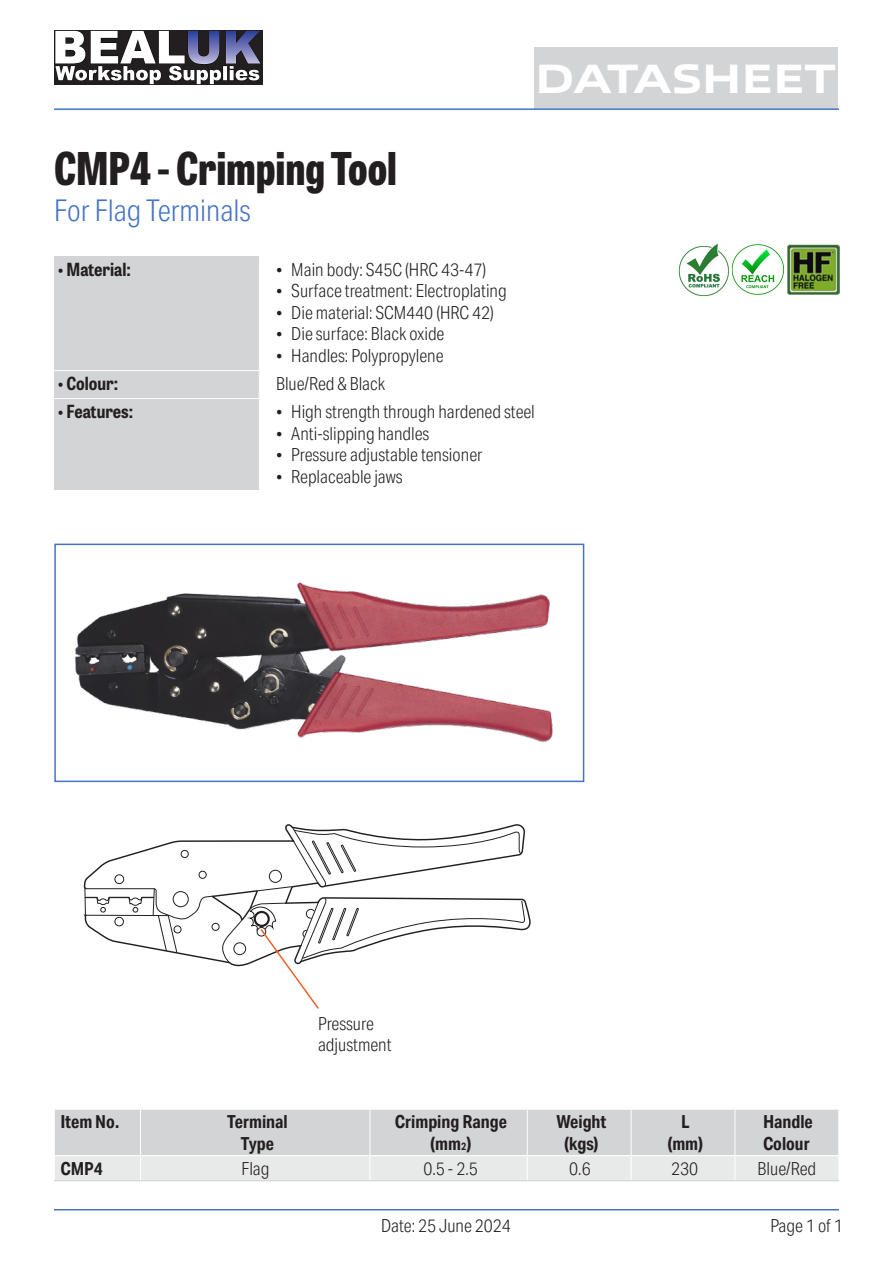
<style>
.page{position:relative;width:893px;height:1263px;background:#fff}
.page>*{position:absolute;margin:0;border:0;box-sizing:border-box;transform-origin:0 0}
.t1{font:800 45px "Tablet Gothic Condensed";color:#231f20}
.t2{font:800 41.4px "Allumi Std Extended";letter-spacing:-.02em;color:#fff}
.t3{font:300 30px "Aktiv Grotesk Cd";color:#4574c4}
.t4{font:300 18px/28px "Aktiv Grotesk Cd";color:#231f20}
.t5{font:700 18px/21.6px "Aktiv Grotesk Cd";color:#231f20;text-align:center}
.t6{font:700 semi-condensed 18px "Tablet Gothic";color:#231f20}
.s1{font-family:"Aktiv Grotesk Cd";font-weight:300;font-stretch:normal}
.s2{font-family:"Times New Roman";font-weight:400}
.s3{font-size:10.5px}
</style>
<div class="page">
<div style="left:54px;top:1109px;width:87px;height:47px;background:#d3d4d6"></div>
<div style="left:141px;top:1109px;width:229px;height:47px;background:#d3d4d6"></div>
<div style="left:370px;top:1109px;width:157px;height:47px;background:#d3d4d6"></div>
<div style="left:527px;top:1109px;width:104px;height:47px;background:#d3d4d6"></div>
<div style="left:631px;top:1109px;width:104px;height:47px;background:#d3d4d6"></div>
<div style="left:735px;top:1109px;width:104px;height:47px;background:#d3d4d6"></div>
<div style="left:54px;top:1156px;width:87px;height:25px;background:#e8e9e9"></div>
<div style="left:141px;top:1156px;width:229px;height:25px;background:#e8e9e9"></div>
<div style="left:370px;top:1156px;width:157px;height:25px;background:#e8e9e9"></div>
<div style="left:527px;top:1156px;width:104px;height:25px;background:#e8e9e9"></div>
<div style="left:631px;top:1156px;width:104px;height:25px;background:#e8e9e9"></div>
<div style="left:735px;top:1156px;width:104px;height:25px;background:#e8e9e9"></div>
<hr style="left:54px;top:1109px;width:87px;height:1px;background:#fff">
<hr style="left:54px;top:1109px;width:1px;height:46px;background:#fff">
<hr style="left:141px;top:1109px;width:229px;height:1px;background:#fff">
<hr style="left:140px;top:1109px;width:1px;height:46px;background:#fff">
<hr style="left:370px;top:1109px;width:157px;height:1px;background:#fff">
<hr style="left:370px;top:1109px;width:1px;height:46px;background:#fff">
<hr style="left:527px;top:1109px;width:104px;height:1px;background:#fff">
<hr style="left:527px;top:1109px;width:1px;height:46px;background:#fff">
<hr style="left:631px;top:1109px;width:104px;height:1px;background:#fff">
<hr style="left:631px;top:1109px;width:1px;height:46px;background:#fff">
<hr style="left:735px;top:1109px;width:104px;height:1px;background:#fff">
<hr style="left:735px;top:1109px;width:1px;height:46px;background:#fff">
<hr style="left:838px;top:1109px;width:1px;height:46px;background:#fff">
<hr style="left:54px;top:1155px;width:87px;height:1px;background:#fff">
<svg style="left:54px;top:1156px;width:1px;height:24px"></svg>
<hr style="left:141px;top:1155px;width:229px;height:1px;background:#fff">
<svg style="left:140px;top:1156px;width:1px;height:24px"></svg>
<hr style="left:370px;top:1155px;width:157px;height:1px;background:#fff">
<hr style="left:527px;top:1155px;width:104px;height:1px;background:#fff">
<svg style="left:527px;top:1156px;width:1px;height:24px"></svg>
<hr style="left:631px;top:1155px;width:104px;height:1px;background:#fff">
<svg style="left:631px;top:1156px;width:1px;height:24px"></svg>
<hr style="left:735px;top:1155px;width:104px;height:1px;background:#fff">
<svg style="left:838px;top:1156px;width:1px;height:24px"></svg>
<hr style="left:54px;top:1180px;width:87px;height:1px;background:#d3d4d6">
<hr style="left:141px;top:1180px;width:229px;height:1px;background:#d3d4d6">
<hr style="left:370px;top:1180px;width:157px;height:1px;background:#d3d4d6">
<hr style="left:527px;top:1180px;width:104px;height:1px;background:#d3d4d6">
<hr style="left:631px;top:1180px;width:104px;height:1px;background:#d3d4d6">
<hr style="left:735px;top:1180px;width:104px;height:1px;background:#d3d4d6">
<div style="left:54px;top:256px;width:205px;height:234px;background:#d3d4d6"></div>
<hr style="left:54px;top:370px;width:205px;height:1px;background:#fff">
<hr style="left:54px;top:398px;width:205px;height:1px;background:#fff">
<img style="left:788px;top:245px;width:51px;height:49px">
<img style="left:732px;top:244px;width:52px;height:51px">
<img style="left:678px;top:243px;width:51px;height:54px">
<div style="left:534px;top:48px;width:304px;height:61px;background:#d3d4d6"></div>
<img style="left:54px;top:31px;width:209px;height:54px">
<hr style="left:54px;top:108px;width:785px;height:2px;background:#4574c4">
<hr style="left:54px;top:1209px;width:785px;height:1px;background:#4574c4">
<img style="left:74px;top:582px;width:479px;height:161px">
<div style="left:54px;top:544px;width:530px;height:238px;border:2px solid #4574c4"></div>
<svg style="left:84px;top:827px;width:442px;height:182px"></svg>
<h1 class="t1" style="left:54px;top:134px;width:345px">CMP4 - Crimping Tool</h1>
<h3 class="t3" style="left:54px;top:193px;width:198px">For Flag Terminals</h3>
<h2 class="t2" style="left:535px;top:56px;width:303px">DATASHEET</h2>
<h2 class="t2" style="left:551px;top:56px;width:307px">DATASHEET</h2>
<p class="t6" style="left:58px;top:256px;width:74px"><span class="s1">•</span> Material:</p>
<p class="t6" style="left:58px;top:371px;width:62px"><span class="s1">•</span> Colour:</p>
<p class="t6" style="left:58px;top:399px;width:76px"><span class="s1">•</span> Features:</p>
<p class="t4" style="left:276px;top:255px;width:212px"><span class="s2">•</span> Main body: S45C (HRC 43-47)</p>
<p class="t4" style="left:276px;top:277px;width:232px"><span class="s2">•</span> Surface treatment: Electroplating</p>
<p class="t4" style="left:276px;top:299px;width:219px"><span class="s2">•</span> Die material: SCM440 (HRC 42)</p>
<p class="t4" style="left:276px;top:320px;width:170px"><span class="s2">•</span> Die surface: Black oxide</p>
<p class="t4" style="left:276px;top:342px;width:169px"><span class="s2">•</span> Handles: Polypropylene<br>Blue/Red &amp; Black</p>
<p class="t4" style="left:276px;top:398px;width:260px"><span class="s2">•</span> High strength through hardened steel</p>
<p class="t4" style="left:276px;top:419px;width:155px"><span class="s2">•</span> Anti-slipping handles</p>
<p class="t4" style="left:276px;top:441px;width:208px"><span class="s2">•</span> Pressure adjustable tensioner</p>
<p class="t4" style="left:276px;top:462px;width:128px"><span class="s2">•</span> Replaceable jaws</p>
<p class="t4" style="left:318px;top:1012px;width:75px;line-height:21.6px">Pressure adjustment</p>
<p class="t5" style="left:60px;top:1111px;width:60px">Item No.</p>
<p class="t5" style="left:227px;top:1111px;width:62px">Terminal<br>Type</p>
<p class="t5" style="left:395px;top:1111px;width:114px">Crimping Range (mm<span class="s3">2</span>)</p>
<p class="t5" style="left:556px;top:1111px;width:51px">Weight (kgs)</p>
<p class="t5" style="left:667px;top:1111px;width:37px">L (mm)</p>
<p class="t5" style="left:763px;top:1111px;width:51px;text-align:left">Handle<br>Colour</p>
<p class="t5" style="left:60px;top:1157px;width:44px">CMP4</p>
<p class="t4" style="left:242px;top:1154px;width:29px">Flag</p>
<p class="t4" style="left:423px;top:1154px;width:56px">0.5 - 2.5</p>
<p class="t4" style="left:569px;top:1154px;width:23px">0.6</p>
<p class="t4" style="left:671px;top:1154px;width:28px">230</p>
<p class="t4" style="left:758px;top:1154px;width:60px">Blue/Red</p>
<p class="t4" style="left:381px;top:1212px;width:131px">Date: 25 June 2024</p>
<p class="t4" style="left:770px;top:1212px;width:74px">Page 1 of 1</p>
</div>
